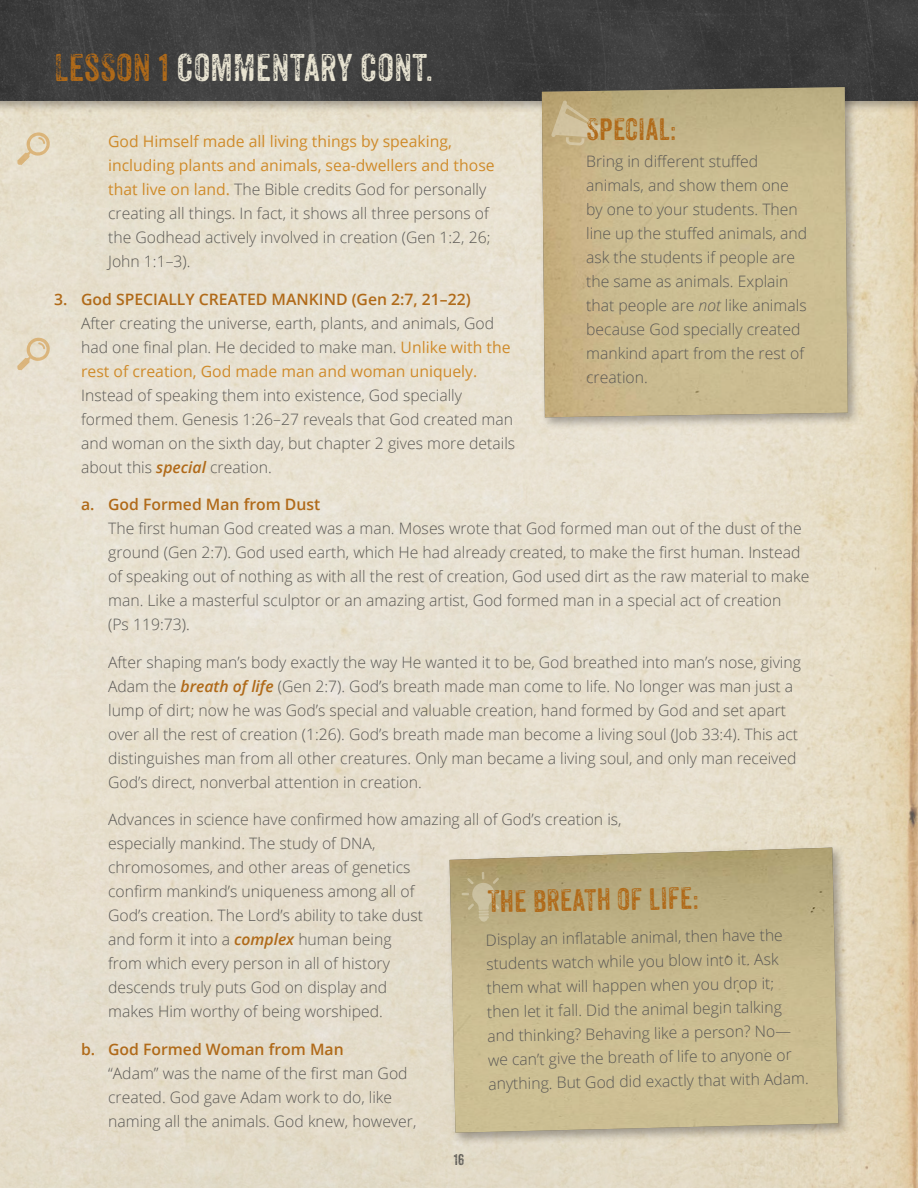
<style>
.page{position:relative;width:918px;height:1188px;background:#fff}
.page>*{position:absolute;margin:0;border:0;box-sizing:border-box;transform-origin:0 0}
.Header___Title_25p{font:37.5px "Anodyne";color:#e9e4d2}
.Call_Out_Title{font:30px "Anodyne";color:#b06a19}
._3__Commentary_Text{font:300 15.75px/24px "Open Sans";color:#5b5955}
.Callout_Text{font:300 15.75px/24px "Open Sans";color:#5b5955}
._2__Commentary_Text{font:300 15.75px/24px "Open Sans";color:#5b5955}
.t1{font:15px "Anodyne";color:#5b5955}
.s1{color:#b06a19}
.s2{font-weight:400;color:#cf8b2b}
.s3{font-weight:600;color:#b06a19}
.s4{font-weight:600;font-style:italic;color:#b06a19}
.s5{font-style:italic}
</style>
<div class="page">
<img style="left:0;top:113px;width:918px;height:1075px">
<div style="left:0;top:0;width:918px;height:113px;background:#231f20;opacity:.35"></div>
<img style="left:0;top:0;width:917px;height:100px">
<hr style="left:917px;top:0;width:1px;height:113px;background:#231f20;opacity:.35">
<div style="left:539px;top:84px;width:322px;height:346px;background:#231f20;opacity:.35"></div>
<img style="left:542px;top:87px;width:306px;height:330px">
<svg style="left:551px;top:100px;width:50px;height:46px;background:#c6b489"></svg>
<div style="left:446px;top:845px;width:405px;height:300px;background:#231f20;opacity:.35"></div>
<img style="left:450px;top:848px;width:388px;height:285px">
<svg style="left:462px;top:872px;width:43px;height:50px;background:#baad84"></svg>
<svg style="left:17px;top:131px;width:34px;height:34px"></svg>
<svg style="left:17px;top:337px;width:34px;height:33px"></svg>
<p class="Header___Title_25p" style="left:54px;top:45px;width:381px"><span class="s1">LESSON 1</span> COMMENTARY CONT.</p>
<p class="Call_Out_Title" style="left:586px;top:111px;width:92px">SPECIAL:</p>
<p class="_3__Commentary_Text" style="left:108px;top:129px;width:388px"><span class="s2">God Himself made all living things by speaking, including plants and animals, sea-dwellers and those that live on land.</span> The Bible credits God for personally creating all things. In fact, it shows all three persons of the Godhead actively involved in creation (Gen 1:2, 26; John 1:1–3).</p>
<p class="_2__Commentary_Text" style="left:81px;top:287px;width:436px;text-indent:-27px"><span class="s3">3. God SPECIALLY CREATED MANKIND (Gen 2:7, 21–22)<br></span>After creating the universe, earth, plants, and animals, God had one final plan. He decided to make man. <span class="s2">Unlike with the rest of creation, God made man and woman uniquely.<br></span>Instead of speaking them into existence, God specially formed them. Genesis 1:26–27 reveals that God created man and woman on the sixth day, but chapter 2 gives more details about this <span class="s4">special</span> creation.</p>
<p class="_3__Commentary_Text" style="left:108px;top:492px;width:703px;text-indent:-27px"><span class="s3">a. God Formed Man from Dust<br></span>The first human God created was a man. Moses wrote that God formed man out of the dust of the ground (Gen 2:7). God used earth, which He had already created, to make the first human. Instead of speaking out of nothing as with all the rest of creation, God used dirt as the raw material to make man. Like a masterful sculptor or an amazing artist, God formed man in a special act of creation<br>(Ps 119:73).</p>
<p class="_3__Commentary_Text" style="left:108px;top:650px;width:694px">After shaping man’s body exactly the way He wanted it to be, God breathed into man’s nose, giving Adam the <span class="s4">breath of life</span> (Gen 2:7). God’s breath made man come to life. No longer was man just a lump of dirt; now he was God’s special and valuable creation, hand formed by God and set apart over all the rest of creation (1:26). God’s breath made man become a living soul (Job 33:4). This act distinguishes man from all other creatures. Only man became a living soul, and only man received God’s direct, nonverbal attention in creation.</p>
<p class="_3__Commentary_Text" style="left:108px;top:807px;width:515px">Advances in science have confirmed how amazing all of God’s creation is, especially mankind. The study of DNA,<br>chromosomes, and other areas of genetics<br>confirm mankind’s uniqueness among all of<br>God’s creation. The Lord’s ability to take dust<br>and form it into a <span class="s4">complex</span> human being<br>from which every person in all of history<br>descends truly puts God on display and<br>makes Him worthy of being worshiped.</p>
<p class="_3__Commentary_Text" style="left:108px;top:1037px;width:310px;text-indent:-27px"><span class="s3">b. God Formed Woman from Man<br></span>“Adam” was the name of the first man God created. God gave Adam work to do, like naming all the animals. God knew, however,</p>
<p class="t1" style="left:454px;top:1150px;width:12px">16</p>
<p class="Callout_Text" style="left:586px;top:149px;width:223px">Bring in different stuffed animals, and show them one by one to your students. Then line up the stuffed animals, and ask the students if people are the same as animals. Explain that people are <span class="s5">not</span> like animals because God specially created mankind apart from the rest of creation.</p>
<p class="Call_Out_Title" style="left:487px;top:884px;width:213px;rotate:-1deg">THE BREATH OF LIFE:</p>
<p class="Callout_Text" style="left:486px;top:927px;width:322px;rotate:-1deg">Display an infl atable animal, then have the students watch while you blow into it. Ask them what will happen when you drop it; then let it fall. Did the animal begin talking and thinking? Behaving like a person? No— we can’t give the breath of life to anyone or anything. But God did exactly that with Adam.</p>
</div>
